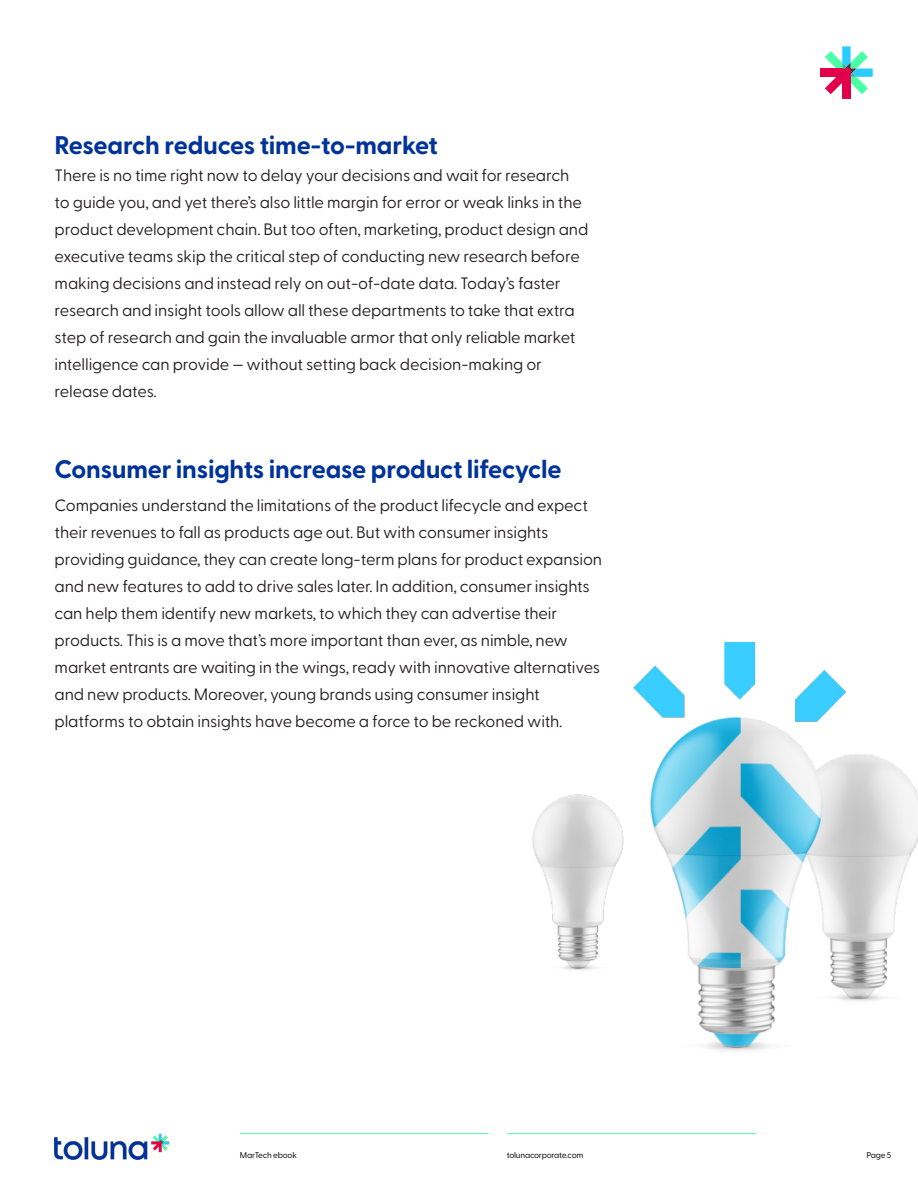
<style>
.page{position:relative;width:918px;height:1188px;background:#fff}
.page>*{position:absolute;margin:0;border:0;box-sizing:border-box;transform-origin:0 0}
.t1{font:700 25.5px "Greycliff CF";letter-spacing:-.01em;color:#039}
.t2{font:16.5px/27px "Greycliff CF";letter-spacing:-.01em;color:#231f20}
.t3{font:500 8.4px "Greycliff CF";letter-spacing:-.03em;color:#231f20}
</style>
<div class="page">
<img style="left:532px;top:643px;width:386px;height:408px">
<div style="left:820px;top:69px;width:31px;height:8px;background:#e3004a"></div>
<div style="left:842px;top:69px;width:9px;height:30px;background:#e3004a"></div>
<svg style="left:825px;top:46px;width:48px;height:48px"></svg>
<hr style="left:240px;top:1133px;width:249px;height:1px;background:#4bffa7">
<hr style="left:507px;top:1133px;width:248px;height:1px;background:#4bffa7">
<img style="left:55px;top:1133px;width:115px;height:27px">
<p class="t1" style="left:55px;top:129px;width:385px">Research reduces time-to-market</p>
<p class="t2" style="left:55px;top:161px;width:535px">There is no time right now to delay your decisions and wait for research to guide you, and yet there’s also little margin for error or weak links in the product development chain. But too often, marketing, product design and executive teams skip the critical step of conducting new research before making decisions and instead rely on out-of-date data. Today’s faster research and insight tools allow all these departments to take that extra step of research and gain the invaluable armor that only reliable market intelligence can provide — without setting back decision-making or release dates.</p>
<p class="t1" style="left:55px;top:453px;width:509px">Consumer insights increase product lifecycle</p>
<p class="t2" style="left:55px;top:491px;width:549px">Companies understand the limitations of the product lifecycle and expect their revenues to fall as products age out. But with consumer insights providing guidance, they can create long-term plans for product expansion and new features to add to drive sales later. In addition, consumer insights can help them identify new markets, to which they can advertise their products. This is a move that’s more important than ever, as nimble, new market entrants are waiting in the wings, ready with innovative alternatives and new products. Moreover, young brands using consumer insight platforms to obtain insights have become a force to be reckoned with.</p>
<p class="t3" style="left:240px;top:1150px;width:59px">MarTech ebook</p>
<p class="t3" style="left:507px;top:1150px;width:78px">tolunacorporate.com</p>
<p class="t3" style="left:866px;top:1150px;width:26px">Page 5</p>
</div>
